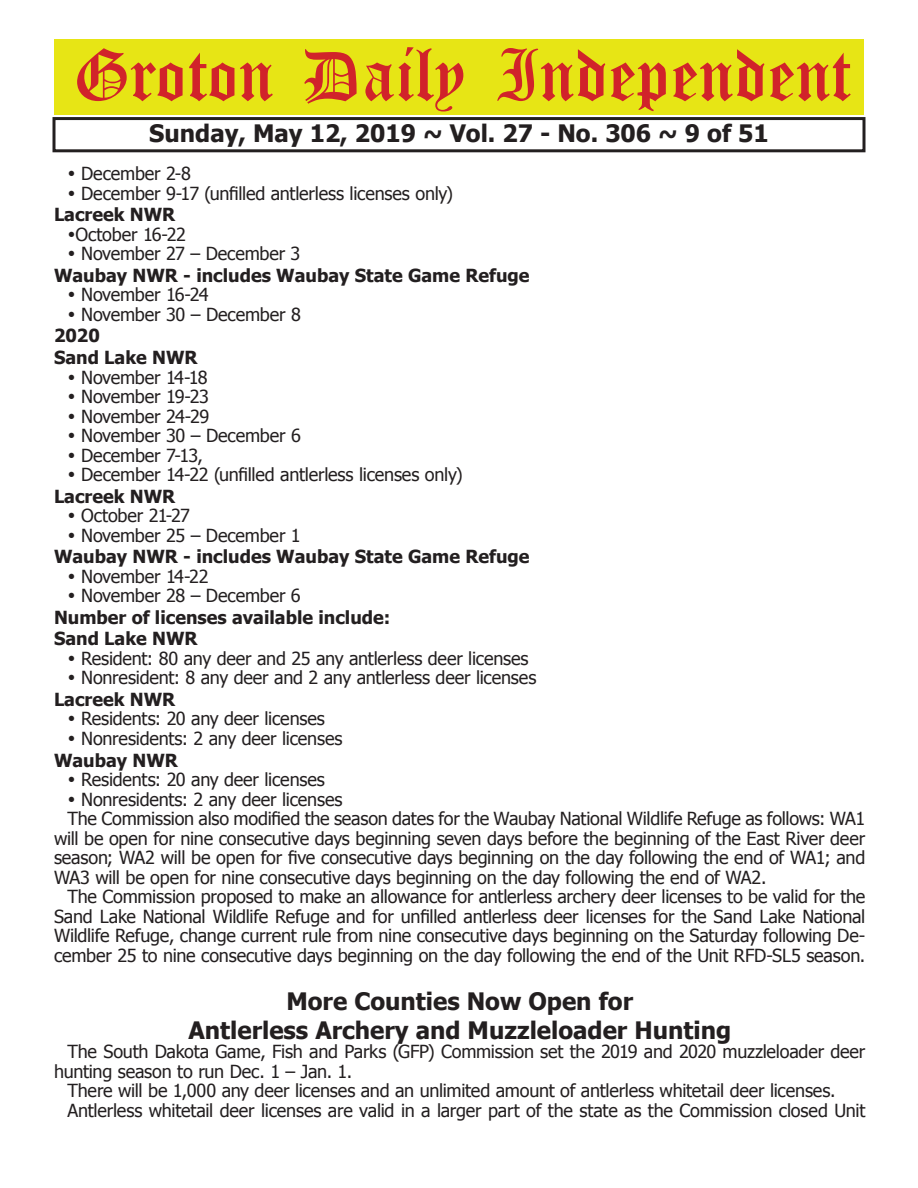
<style>
.page{position:relative;width:918px;height:1188px;background:#fff}
.page>*{position:absolute;margin:0;border:0;box-sizing:border-box;transform-origin:0 0}
.t1{font:54px "Old English Five";color:#d1232a}
.t2{font:700 24px/28.8px "Tahoma";color:#231f20;text-align:center}
.t3{font:18px/21.6px "Tahoma";letter-spacing:-.01em;color:#231f20}
.t4{font:700 18px/21.6px "Tahoma";color:#231f20}
.s1{font-weight:700}
.s2{font-weight:400}
</style>
<div class="page">
<div style="left:52px;top:117px;width:814px;height:35px;border:3px solid #231f20"></div>
<div style="left:54px;top:40px;width:810px;height:75px;background:#e7e515"></div>
<h1 class="t1" style="left:73px;top:50px;width:779px">Groton Daily Independent</h1>
<h2 class="t2" style="left:149px;top:117px;width:621px">Sunday, May 12, 2019 ~ Vol. 27 - No. 306 ~ 9 of 51</h2>
<p class="t3" style="left:68px;top:162px;width:125px">• December 2-8</p>
<p class="t3" style="left:54px;top:182px;width:401px;text-indent:14px">• December 9-17 (unfilled antlerless licenses only)<br><span class="s1">Lacreek NWR</span></p>
<p class="t3" style="left:68px;top:223px;width:120px">•October 16-22</p>
<p class="t4" style="left:54px;top:242px;width:477px;text-indent:14px">• <span class="s2">November 27 – December 3<br></span>Waubay NWR - includes Waubay State Game Refuge</p>
<p class="t3" style="left:68px;top:283px;width:143px">• November 16-24</p>
<p class="t3" style="left:54px;top:303px;width:248px;text-indent:14px">• November 30 – December 8<br><span class="s1">2020<br>Sand Lake NWR</span></p>
<p class="t3" style="left:68px;top:365px;width:142px">• November 14-18</p>
<p class="t3" style="left:68px;top:385px;width:143px">• November 19-23</p>
<p class="t3" style="left:68px;top:404px;width:143px">• November 24-29</p>
<p class="t3" style="left:68px;top:424px;width:235px">• November 30 – December 6</p>
<p class="t3" style="left:68px;top:443px;width:137px">• December 7-13,</p>
<p class="t3" style="left:54px;top:463px;width:410px;text-indent:14px">• December 14-22 (unfilled antlerless licenses only)<br><span class="s1">Lacreek NWR</span></p>
<p class="t3" style="left:68px;top:504px;width:124px">• October 21-27</p>
<p class="t4" style="left:54px;top:523px;width:477px;text-indent:14px">• <span class="s2">November 25 – December 1<br></span>Waubay NWR - includes Waubay State Game Refuge</p>
<p class="t3" style="left:68px;top:565px;width:143px">• November 14-22</p>
<p class="t4" style="left:54px;top:584px;width:338px;text-indent:14px">• <span class="s2">November 28 – December 6<br></span>Number of licenses available include:<br>Sand Lake NWR</p>
<p class="t3" style="left:68px;top:647px;width:463px">• Resident: 80 any deer and 25 any antlerless deer licenses</p>
<p class="t3" style="left:54px;top:666px;width:484px;text-indent:14px">• Nonresident: 8 any deer and 2 any antlerless deer licenses<br><span class="s1">Lacreek NWR</span></p>
<p class="t3" style="left:68px;top:707px;width:259px">• Residents: 20 any deer licenses</p>
<p class="t3" style="left:54px;top:727px;width:290px;text-indent:13px">• Nonresidents: 2 any deer licenses<br><span class="s1">Waubay NWR</span></p>
<p class="t3" style="left:68px;top:768px;width:259px">• Residents: 20 any deer licenses</p>
<p class="t3" style="left:68px;top:787px;width:277px">• Nonresidents: 2 any deer licenses</p>
<p class="t3" style="left:68px;top:807px;width:799px">The Commission also modified the season dates for the Waubay National Wildlife Refuge as follows: WA1</p>
<p class="t3" style="left:54px;top:826px;width:813px">will be open for nine consecutive days beginning seven days before the beginning of the East River deer</p>
<p class="t3" style="left:54px;top:846px;width:813px">season; WA2 will be open for five consecutive days beginning on the day following the end of WA1; and</p>
<p class="t3" style="left:54px;top:865px;width:714px">WA3 will be open for nine consecutive days beginning on the day following the end of WA2.</p>
<p class="t3" style="left:68px;top:885px;width:799px">The Commission proposed to make an allowance for antlerless archery deer licenses to be valid for the</p>
<p class="t3" style="left:54px;top:904px;width:813px">Sand Lake National Wildlife Refuge and for unfilled antlerless deer licenses for the Sand Lake National</p>
<p class="t3" style="left:54px;top:924px;width:813px">Wildlife Refuge, change current rule from nine consecutive days beginning on the Saturday following De-</p>
<p class="t3" style="left:54px;top:943px;width:813px">cember 25 to nine consecutive days beginning on the day following the end of the Unit RFD-SL5 season.</p>
<h2 class="t2" style="left:188px;top:985px;width:544px">More Counties Now Open for<br>Antlerless Archery and Muzzleloader Hunting</h2>
<p class="t3" style="left:68px;top:1040px;width:799px">The South Dakota Game, Fish and Parks (GFP) Commission set the 2019 and 2020 muzzleloader deer</p>
<p class="t3" style="left:54px;top:1060px;width:300px">hunting season to run Dec. 1 – Jan. 1.</p>
<p class="t3" style="left:68px;top:1079px;width:770px">There will be 1,000 any deer licenses and an unlimited amount of antlerless whitetail deer licenses.</p>
<p class="t3" style="left:68px;top:1099px;width:799px">Antlerless whitetail deer licenses are valid in a larger part of the state as the Commission closed Unit</p>
</div>
